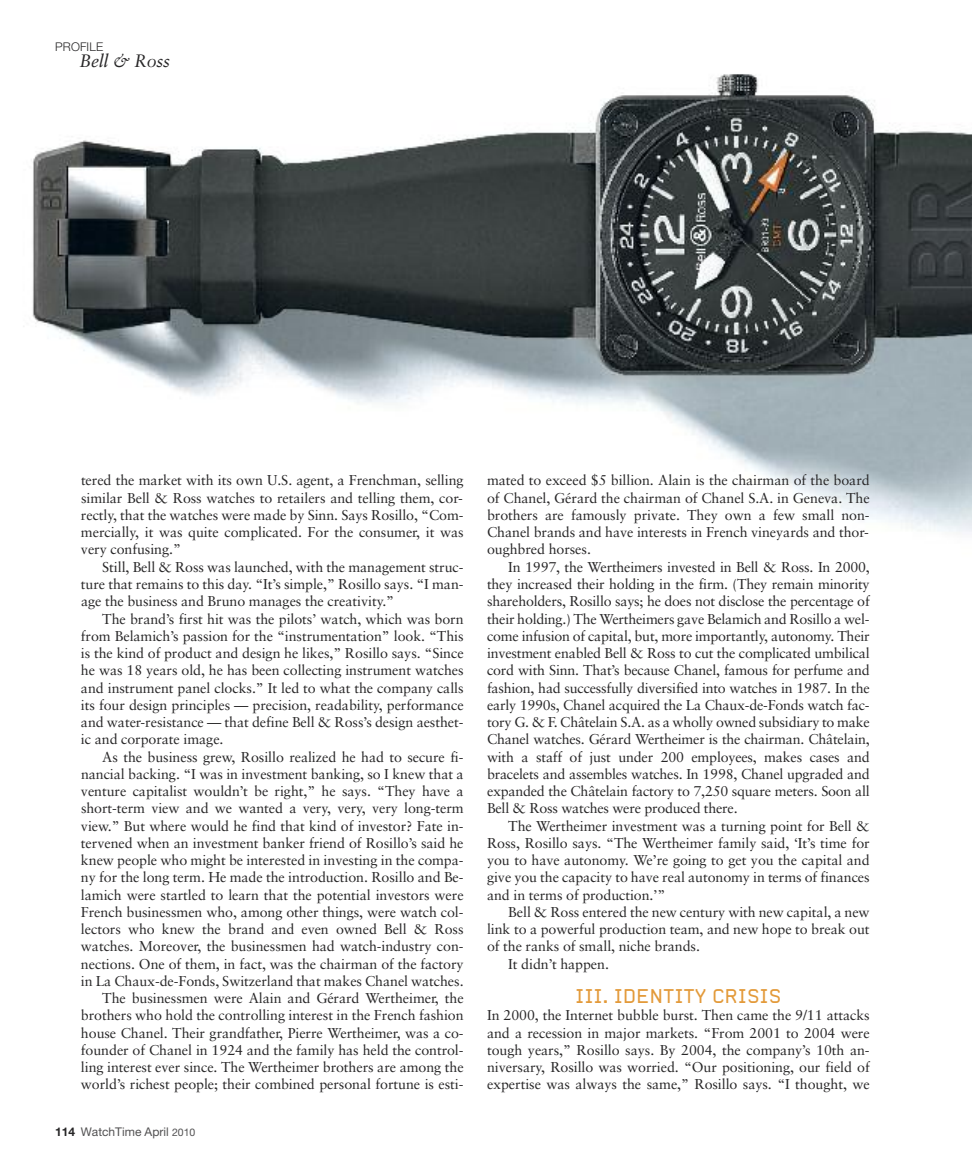
<style>
.page{position:relative;width:972px;height:1175px;background:#fff}
.page>*{position:absolute;margin:0;border:0;box-sizing:border-box;transform-origin:0 0}
.t1{font:19.5px "Alpha Headline Pro";letter-spacing:-.005em;color:#e39a3a}
.t2{font:italic 18px "Sabon";letter-spacing:-.015em;color:#272627}
.t3{font:14.25px/17.2px "Sabon";letter-spacing:-.005em;color:#272627;text-align:justify}
.t4{font:12px "Helvetica Neue LT Pro";color:#525152}
.t5{font:300 12px "Helvetica Neue LT Pro";letter-spacing:.01em;color:#272627}
.s1{font-weight:700;color:#272627}
.s2{font-size:10.5px}
</style>
<div class="page">
<img style="left:32px;top:74px;width:940px;height:458px">
<p class="t5" style="left:55px;top:43px;width:49px">PROFILE</p>
<p class="t2" style="left:79px;top:54px;width:92px">Bell &amp; Ross</p>
<p class="t3" style="left:81px;top:473px;width:384px">tered the market with its own U.S. agent, a Frenchman, selling similar Bell &amp; Ross watches to retailers and telling them, cor&shy;rectly, that the watches were made by Sinn. Says Rosillo, “Com&shy;mercially, it was quite complicated. For the consumer, it was very confusing.”</p>
<p class="t3" style="left:81px;top:560px;width:384px;text-indent:21px">Still, Bell &amp; Ross was launched, with the management struc&shy;ture that remains to this day. “It’s simple,” Rosillo says. “I man&shy;age the business and Bruno manages the creativity.”</p>
<p class="t3" style="left:81px;top:611px;width:384px;text-indent:21px">The brand’s first hit was the pilots’ watch, which was born from Belamich’s passion for the “instrumentation” look. “This is the kind of product and design he likes,” Rosillo says. “Since he was 18 years old, he has been collecting instrument watches and instrument panel clocks.” It led to what the company calls its four design principles — precision, readability, performance and water-resistance — that define Bell &amp; Ross’s design aesthet&shy;ic and corporate image.</p>
<p class="t3" style="left:81px;top:749px;width:384px;text-align:right">As the business grew, Rosillo realized he had to secure fi&shy;nancial backing. “I was in investment banking, so I knew that a venture capitalist wouldn’t be right,” he says. “They have a short-term view and we wanted a very, very, very long-term view.” But where would he find that kind of investor? Fate in&shy;tervened when an investment banker friend of Rosillo’s said he knew people who might be interested in investing in the compa&shy;ny for the long term. He made the introduction. Rosillo and Be&shy;lamich were startled to learn that the potential investors were French businessmen who, among other things, were watch col&shy;lectors who knew the brand and even owned Bell &amp; Ross watches. Moreover, the businessmen had watch-industry con&shy;nections. One of them, in fact, was the chairman of the factory in La Chaux-de-Fonds, Switzerland that makes Chanel watches.<br>The businessmen were Alain and Gérard Wertheimer, the brothers who hold the controlling interest in the French fashion house Chanel. Their grandfather, Pierre Wertheimer, was a co&shy;founder of Chanel in 1924 and the family has held the control&shy;ling interest ever since. The Wertheimer brothers are among the world’s richest people; their combined personal fortune is esti-</p>
<p class="t4" style="left:55px;top:1127px;width:142px"><span class="s1">114</span> WatchTime April <span class="s2">2010</span></p>
<p class="t3" style="left:487px;top:473px;width:384px">mated to exceed $5 billion. Alain is the chairman of the board of Chanel, Gérard the chairman of Chanel S.A. in Geneva. The brothers are famously private. They own a few small non-Chanel brands and have interests in French vineyards and thor&shy;oughbred horses.</p>
<p class="t3" style="left:487px;top:560px;width:384px;text-indent:21px">In 1997, the Wertheimers invested in Bell &amp; Ross. In 2000, they increased their holding in the firm. (They remain minority shareholders, Rosillo says; he does not disclose the percentage of their holding.) The Wertheimers gave Belamich and Rosillo a wel&shy;come infusion of capital, but, more importantly, autonomy. Their investment enabled Bell &amp; Ross to cut the complicated umbilical cord with Sinn. That’s because Chanel, famous for perfume and fashion, had successfully diversified into watches in 1987. In the early 1990s, Chanel acquired the La Chaux-de-Fonds watch fac&shy;tory G. &amp; F. Châtelain S.A. as a wholly owned subsidiary to make Chanel watches. Gérard Wertheimer is the chairman. Châtelain, with a staff of just under 200 employees, makes cases and bracelets and assembles watches. In 1998, Chanel upgraded and expanded the Châtelain factory to 7,250 square meters. Soon all Bell &amp; Ross watches were produced there.</p>
<p class="t3" style="left:487px;top:818px;width:384px;text-indent:21px">The Wertheimer investment was a turning point for Bell &amp; Ross, Rosillo says. “The Wertheimer family said, ‘It’s time for you to have autonomy. We’re going to get you the capital and give you the capacity to have real autonomy in terms of finances and in terms of production.’”</p>
<p class="t3" style="left:508px;top:905px;width:363px">Bell &amp; Ross entered the new century with new capital, a new</p>
<p class="t3" style="left:487px;top:922px;width:384px">link to a powerful production team, and new hope to break out</p>
<p class="t3" style="left:487px;top:939px;width:214px">of the ranks of small, niche brands.</p>
<p class="t3" style="left:508px;top:956px;width:102px">It didn’t happen.</p>
<h1 class="t1" style="left:575px;top:989px;width:208px">III. IDENTITY CRISIS</h1>
<p class="t3" style="left:487px;top:1008px;width:384px">In 2000, the Internet bubble burst. Then came the 9/11 attacks and a recession in major markets. “From 2001 to 2004 were tough years,” Rosillo says. By 2004, the company’s 10th an&shy;niversary, Rosillo was worried. “Our positioning, our field of expertise was always the same,” Rosillo says. “I thought, we</p>
</div>
